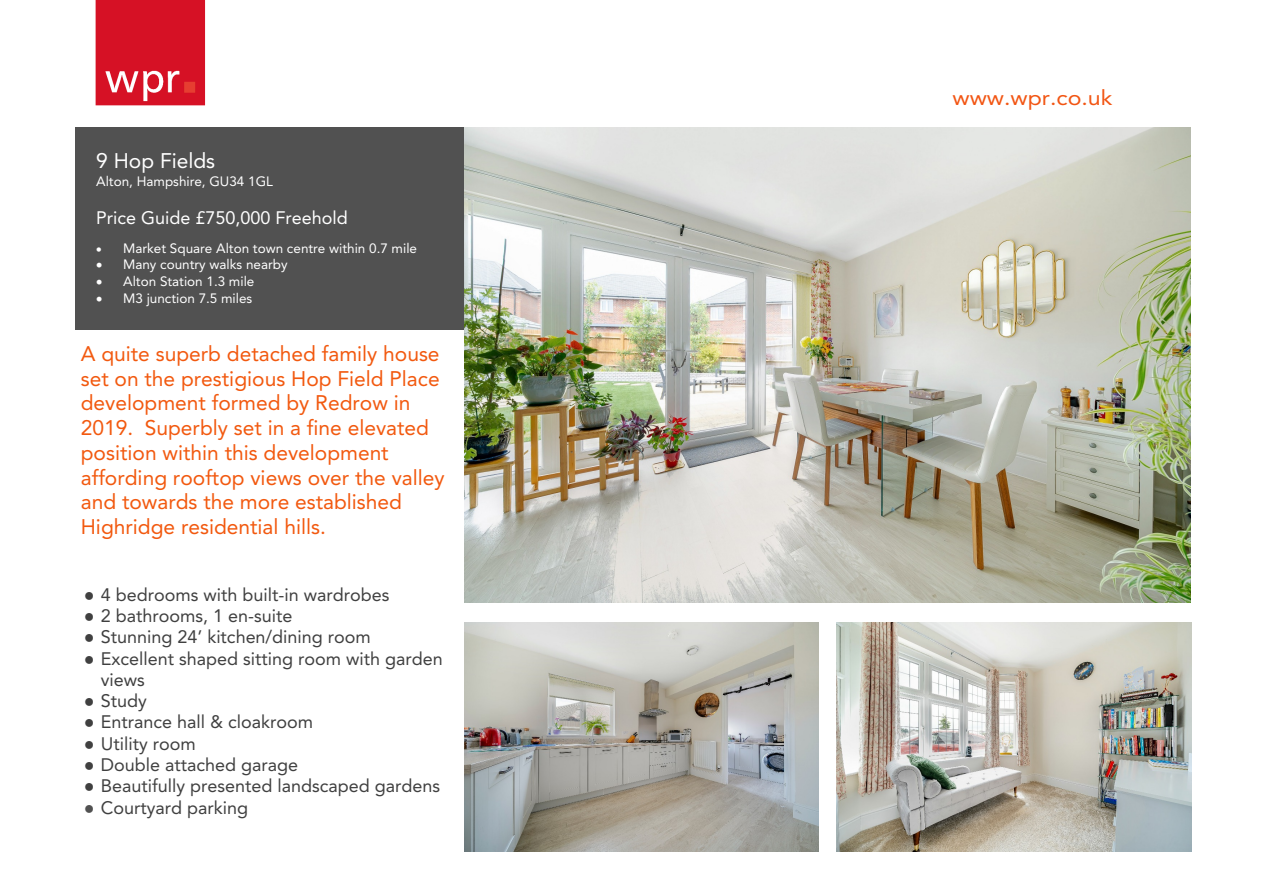
<style>
.page{position:relative;width:1263px;height:893px;background:#fff}
.page>*{position:absolute;margin:0;border:0;box-sizing:border-box;transform-origin:0 0}
.t1{font:21px/24.8px "Avenir LT Std";color:#f2590f}
.t2{font:21px "Avenir LT Std";color:#f25513;scale:1.11 1}
.t3{font:21px "Avenir LT Std";color:#fff}
.t4{font:18px/21.3px "Avenir LT Std";color:#404040}
.t5{font:18px "Avenir LT Std";color:#fff}
.t6{font:13.5px/17px "Avenir LT Std";color:#fff}
.s1{font-family:"Times New Roman"}
.s2{font-family:"Times New Roman";color:#515151}
</style>
<div class="page">
<img style="left:96px;top:0;width:109px;height:105px">
<div style="left:76px;top:127px;width:392px;height:203px;background:#515151"></div>
<img style="left:465px;top:128px;width:725px;height:475px">
<img style="left:465px;top:622px;width:354px;height:230px">
<img style="left:837px;top:622px;width:354px;height:230px">
<p class="t3" style="left:96px;top:152px;width:120px">9 Hop Fields</p>
<p class="t6" style="left:96px;top:174px;width:178px">Alton, Hampshire, GU34 1GL</p>
<p class="t5" style="left:96px;top:211px;width:253px">Price Guide £750,000 Freehold</p>
<p class="t6" style="left:123px;top:241px;width:295px">Market Square Alton town centre within 0.7 mile<br>Many country walks nearby<br>Alton Station 1.3 mile<br>M3 junction 7.5 miles</p>
<p class="t1" style="left:81px;top:343px;width:365px">A quite superb detached family house set on the prestigious Hop Field Place development formed by Redrow in 2019. Superbly set in a fine elevated position within this development affording rooftop views over the valley and towards the more established Highridge residential hills.</p>
<p class="t4" style="left:84px;top:585px;width:307px"><span class="s1">●</span> 4 bedrooms with built-in wardrobes</p>
<p class="t4" style="left:84px;top:607px;width:210px"><span class="s1">●</span> 2 bathrooms, 1 en-suite</p>
<p class="t4" style="left:84px;top:628px;width:289px"><span class="s1">●</span> Stunning 24’ kitchen/dining room</p>
<p class="t4" style="left:101px;top:649px;width:343px;text-indent:-17px"><span class="s1">●</span> Excellent shaped sitting room with garden views</p>
<p class="t4" style="left:84px;top:692px;width:64px"><span class="s1">●</span> Study</p>
<p class="t4" style="left:84px;top:713px;width:231px"><span class="s1">●</span> Entrance hall &amp; cloakroom</p>
<p class="t4" style="left:84px;top:734px;width:113px"><span class="s1">●</span> Utility room</p>
<p class="t4" style="left:84px;top:756px;width:216px"><span class="s1">●</span> Double attached garage</p>
<p class="t4" style="left:84px;top:777px;width:358px"><span class="s1">●</span> Beautifully presented landscaped gardens</p>
<p class="t4" style="left:84px;top:798px;width:166px"><span class="s2">●</span> Courtyard parking</p>
<p class="t2" style="left:952px;top:89px;width:146px">www.wpr.co.uk</p>
</div>
